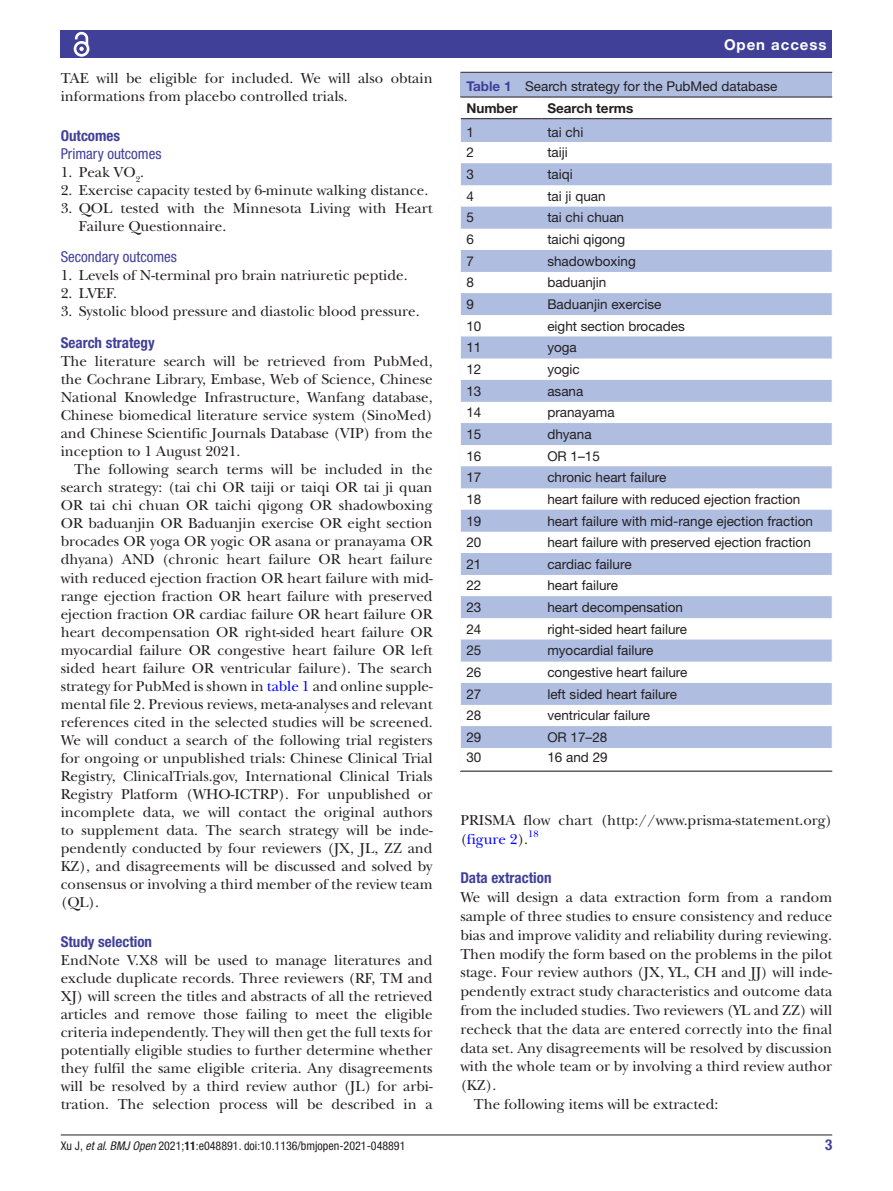
<style>
.page{position:relative;width:893px;height:1191px;background:#fff}
.page>*{position:absolute;margin:0;border:0;box-sizing:border-box;transform-origin:0 0}
.t1{font:15px/18px "New Baskerville";color:#231f20}
.t2{font:700 condensed 15px "Helvetica Neue LT Std";color:#414099}
.t3{font:condensed 15px "Helvetica Neue LT Std";color:#414099}
.t4{font:700 15px "Helvetica Neue LT Std";letter-spacing:.065em;color:#fff}
.t5{font:13.5px/22px "Helvetica Neue LT Std";color:#231f20}
.t6{font:700 13.5px "Helvetica Neue LT Std";color:#231f20}
.t7{font:condensed 12px "Helvetica Neue LT Std";color:#231f20}
.t8{font:9.9px "New Baskerville";color:#00f}
.s1{color:#00f}
.s2{font-weight:700;color:#414099}
.s3{font-weight:700}
.s4{font-style:italic}
</style>
<div class="page">
<hr style="left:61px;top:1134px;width:771px;height:1px;background:#231f20">
<div style="left:61px;top:31px;width:771px;height:27px;background:#414099"></div>
<svg style="left:73px;top:31px;width:17px;height:26px"></svg>
<div style="left:460px;top:73px;width:372px;height:698px;background:#afbde1"></div>
<hr style="left:460px;top:72px;width:372px;height:1px;background:#231f20">
<div style="left:461px;top:98px;width:371px;height:672px;background:#fff"></div>
<svg style="left:461px;top:119px;width:371px;height:629px"></svg>
<hr style="left:460px;top:97px;width:81px;height:1px;background:#231f20">
<hr style="left:460px;top:118px;width:81px;height:1px;background:#231f20">
<hr style="left:541px;top:97px;width:291px;height:1px;background:#231f20">
<hr style="left:541px;top:118px;width:291px;height:1px;background:#231f20">
<hr style="left:460px;top:770px;width:81px;height:1px;background:#231f20">
<hr style="left:541px;top:770px;width:291px;height:1px;background:#231f20">
<svg style="left:460px;top:97px;width:1px;height:673px"></svg>
<p class="t1" style="left:61px;top:69px;width:373px">TAE will be eligible for included. We will also obtain informations from placebo controlled trials.</p>
<p class="t2" style="left:61px;top:126px;width:61px">Outcomes</p>
<p class="t3" style="left:61px;top:145px;width:102px">Primary outcomes</p>
<p class="t1" style="left:61px;top:163px;width:85px">1. Peak VO<sub>2</sub>.</p>
<p class="t1" style="left:61px;top:181px;width:369px">2. Exercise capacity tested by 6-minute walking distance.</p>
<p class="t1" style="left:79px;top:199px;width:355px;text-indent:-18px">3. QOL tested with the Minnesota Living with Heart<br>Failure Questionnaire.</p>
<p class="t3" style="left:61px;top:248px;width:118px">Secondary outcomes</p>
<p class="t1" style="left:61px;top:267px;width:348px">1. Levels of N-terminal pro brain natriuretic peptide.</p>
<p class="t1" style="left:61px;top:285px;width:58px">2. LVEF.</p>
<p class="t1" style="left:61px;top:303px;width:360px">3. Systolic blood pressure and diastolic blood pressure.</p>
<p class="t2" style="left:61px;top:333px;width:95px">Search strategy</p>
<p class="t1" style="left:61px;top:352px;width:373px;text-align:justify">The literature search will be retrieved from PubMed, the Cochrane Library, Embase, Web of Science, Chinese National Knowledge Infrastructure, Wanfang database, Chinese biomedical literature service system (SinoMed) and Chinese Scientific Journals Database (VIP) from the inception to 1 August 2021.</p>
<p class="t1" style="left:61px;top:460px;width:373px;text-align:justify;text-indent:14px">The following search terms will be included in the search strategy: (tai chi OR taiji or taiqi OR tai ji quan OR tai chi chuan OR taichi qigong OR shadowboxing OR baduanjin OR Baduanjin exercise OR eight section brocades OR yoga OR yogic OR asana or pranayama OR dhyana) AND (chronic heart failure OR heart failure with reduced ejection fraction OR heart failure with mid&shy;range ejection fraction OR heart failure with preserved ejection fraction OR cardiac failure OR heart failure OR heart decompensation OR right-sided heart failure OR myocardial failure OR congestive heart failure OR left sided heart failure OR ventricular failure). The search strategy for PubMed is shown in <span class="s1">table 1</span> and online supple&shy;mental file 2. Previous reviews, meta-analyses and relevant references cited in the selected studies will be screened.<br>We will conduct a search of the following trial registers for ongoing or unpublished trials: Chinese Clinical Trial Registry, ClinicalTrials.gov, International Clinical Trials Registry Platform (WHO-ICTRP). For unpublished or incomplete data, we will contact the original authors to supplement data. The search strategy will be inde&shy;pendently conducted by four reviewers (JX, JL, ZZ and KZ), and disagreements will be discussed and solved by consensus or involving a third member of the review team (QL).</p>
<p class="t2" style="left:61px;top:932px;width:93px">Study selection</p>
<p class="t1" style="left:61px;top:951px;width:373px;text-align:justify">EndNote V.X8 will be used to manage literatures and exclude duplicate records. Three reviewers (RF, TM and XJ) will screen the titles and abstracts of all the retrieved articles and remove those failing to meet the eligible criteria independently. They will then get the full texts for potentially eligible studies to further determine whether they fulfil the same eligible criteria. Any disagreements will be resolved by a third review author (JL) for arbi&shy;tration. The selection process will be described in a</p>
<p class="t4" style="left:724px;top:35px;width:104px">Open access</p>
<p class="t5" style="left:466px;top:75px;width:313px"><span class="s2">Table 1</span> Search strategy for the PubMed database<br><span class="s3">Number</span></p>
<p class="t6" style="left:547px;top:99px;width:88px">Search terms</p>
<p class="t5" style="left:466px;top:121px;width:9px">1</p>
<p class="t5" style="left:547px;top:121px;width:38px">tai chi</p>
<p class="t5" style="left:466px;top:141px;width:9px">2</p>
<p class="t5" style="left:547px;top:141px;width:22px">taiji</p>
<p class="t5" style="left:466px;top:163px;width:9px">3</p>
<p class="t5" style="left:547px;top:163px;width:27px">taiqi</p>
<p class="t5" style="left:466px;top:185px;width:9px">4</p>
<p class="t5" style="left:547px;top:185px;width:60px">tai ji quan</p>
<p class="t5" style="left:466px;top:206px;width:9px">5</p>
<p class="t5" style="left:547px;top:206px;width:78px">tai chi chuan</p>
<p class="t5" style="left:466px;top:228px;width:9px">6</p>
<p class="t5" style="left:547px;top:228px;width:79px">taichi qigong</p>
<p class="t5" style="left:466px;top:250px;width:9px">7</p>
<p class="t5" style="left:547px;top:250px;width:90px">shadowboxing</p>
<p class="t5" style="left:466px;top:271px;width:9px">8</p>
<p class="t5" style="left:547px;top:271px;width:61px">baduanjin</p>
<p class="t5" style="left:466px;top:293px;width:9px">9</p>
<p class="t5" style="left:547px;top:293px;width:116px">Baduanjin exercise</p>
<p class="t5" style="left:466px;top:315px;width:17px">10</p>
<p class="t5" style="left:547px;top:315px;width:139px">eight section brocades</p>
<p class="t5" style="left:466px;top:336px;width:17px">11</p>
<p class="t5" style="left:547px;top:336px;width:31px">yoga</p>
<p class="t5" style="left:466px;top:358px;width:17px">12</p>
<p class="t5" style="left:547px;top:358px;width:34px">yogic</p>
<p class="t5" style="left:466px;top:379px;width:17px">13</p>
<p class="t5" style="left:547px;top:379px;width:38px">asana</p>
<p class="t5" style="left:466px;top:401px;width:17px">14</p>
<p class="t5" style="left:547px;top:401px;width:69px">pranayama</p>
<p class="t5" style="left:466px;top:423px;width:17px">15</p>
<p class="t5" style="left:547px;top:423px;width:46px">dhyana</p>
<p class="t5" style="left:466px;top:444px;width:17px">16</p>
<p class="t5" style="left:547px;top:444px;width:54px">OR 1–15</p>
<p class="t5" style="left:466px;top:466px;width:17px">17</p>
<p class="t5" style="left:547px;top:466px;width:121px">chronic heart failure</p>
<p class="t5" style="left:466px;top:488px;width:17px">18</p>
<p class="t5" style="left:547px;top:488px;width:255px">heart failure with reduced ejection fraction</p>
<p class="t5" style="left:466px;top:509px;width:17px">19</p>
<p class="t5" style="left:547px;top:509px;width:267px">heart failure with mid-range ejection fraction</p>
<p class="t5" style="left:466px;top:531px;width:17px">20</p>
<p class="t5" style="left:547px;top:531px;width:265px">heart failure with preserved ejection fraction</p>
<p class="t5" style="left:466px;top:553px;width:17px">21</p>
<p class="t5" style="left:547px;top:553px;width:86px">cardiac failure</p>
<p class="t5" style="left:466px;top:574px;width:17px">22</p>
<p class="t5" style="left:547px;top:574px;width:72px">heart failure</p>
<p class="t5" style="left:466px;top:596px;width:17px">23</p>
<p class="t5" style="left:547px;top:596px;width:137px">heart decompensation</p>
<p class="t5" style="left:466px;top:618px;width:17px">24</p>
<p class="t5" style="left:547px;top:618px;width:141px">right-sided heart failure</p>
<p class="t5" style="left:466px;top:639px;width:17px">25</p>
<p class="t5" style="left:547px;top:639px;width:108px">myocardial failure</p>
<p class="t5" style="left:466px;top:661px;width:17px">26</p>
<p class="t5" style="left:547px;top:661px;width:142px">congestive heart failure</p>
<p class="t5" style="left:466px;top:682px;width:17px">27</p>
<p class="t5" style="left:547px;top:682px;width:131px">left sided heart failure</p>
<p class="t5" style="left:466px;top:704px;width:17px">28</p>
<p class="t5" style="left:547px;top:704px;width:104px">ventricular failure</p>
<p class="t5" style="left:466px;top:726px;width:17px">29</p>
<p class="t5" style="left:547px;top:726px;width:62px">OR 17–28</p>
<p class="t5" style="left:466px;top:746px;width:17px">30</p>
<p class="t5" style="left:547px;top:746px;width:62px">16 and 29</p>
<p class="t1" style="left:460px;top:810px;width:373px;line-height:18.8px">PRISMA flow chart (http://www.prisma-statement.org) (<span class="s1">figure 2</span>).</p>
<p class="t8" style="left:528px;top:828px;width:12px">18</p>
<p class="t2" style="left:460px;top:869px;width:93px">Data extraction</p>
<p class="t1" style="left:460px;top:888px;width:373px">We will design a data extraction form from a random</p>
<p class="t1" style="left:460px;top:907px;width:373px">sample of three studies to ensure consistency and reduce</p>
<p class="t1" style="left:460px;top:926px;width:373px">bias and improve validity and reliability during reviewing.</p>
<p class="t1" style="left:460px;top:944px;width:373px">Then modify the form based on the problems in the pilot</p>
<p class="t1" style="left:460px;top:963px;width:373px">stage. Four review authors (JX, YL, CH and JJ) will inde-</p>
<p class="t1" style="left:460px;top:982px;width:373px">pendently extract study characteristics and outcome data</p>
<p class="t1" style="left:460px;top:1001px;width:373px">from the included studies. Two reviewers (YL and ZZ) will</p>
<p class="t1" style="left:460px;top:1020px;width:373px">recheck that the data are entered correctly into the final</p>
<p class="t1" style="left:460px;top:1039px;width:373px">data set. Any disagreements will be resolved by discussion</p>
<p class="t1" style="left:460px;top:1057px;width:373px">with the whole team or by involving a third review author</p>
<p class="t1" style="left:460px;top:1076px;width:37px">(KZ).</p>
<p class="t1" style="left:474px;top:1095px;width:246px">The following items will be extracted:</p>
<p class="t7" style="left:61px;top:1138px;width:346px">Xu J, <span class="s4">et al</span>. <span class="s4">BMJ Open</span> 2021;<span class="s3">11</span>:e048891. doi:10.1136/bmjopen-2021-048891</p>
<p class="t2" style="left:825px;top:1135px;width:9px">3</p>
</div>
